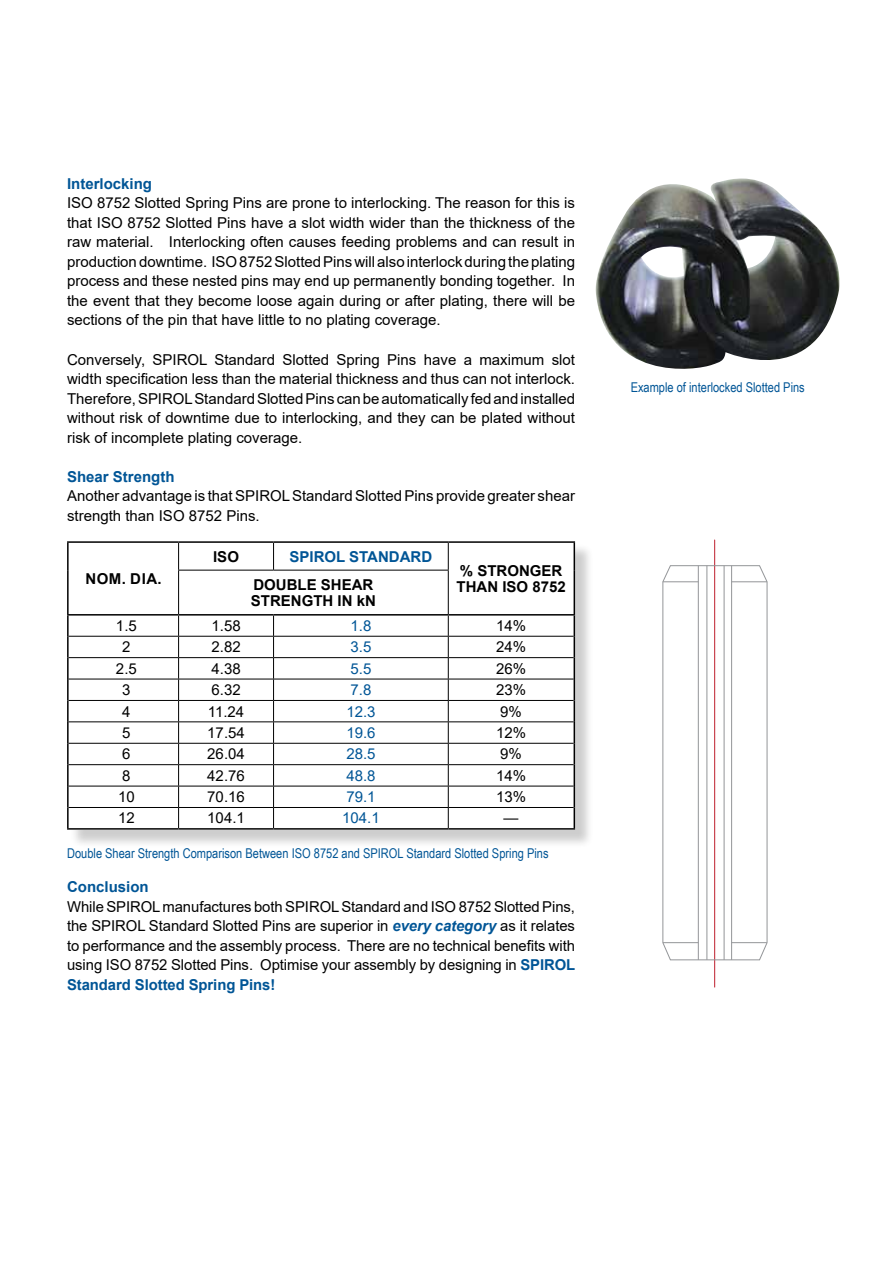
<style>
.page{position:relative;width:893px;height:1263px;background:#fff}
.page>*{position:absolute;margin:0;border:0;box-sizing:border-box;transform-origin:0 0}
.t1{font:15px/19.5px "Arial";color:#000;text-align:justify}
.t2{font:700 15px "Arial";color:#000}
.t3{font:700 15px "Arial";color:#005596}
.t4{font:15px "Arial";color:#005596}
.t5{font:13.5px "Arial Narrow";color:#005596}
.s1{font-weight:700;font-style:italic;color:#005596}
.s2{font-weight:700;color:#005596}
</style>
<div class="page">
<img style="left:596px;top:178px;width:243px;height:191px">
<hr style="left:714px;top:540px;width:1px;height:447px;background:#be1e2d">
<svg style="left:662px;top:565px;width:106px;height:395px"></svg>
<hr style="left:724px;top:566px;width:1px;height:394px;background:#939598">
<hr style="left:731px;top:566px;width:1px;height:394px;background:#939598">
<hr style="left:698px;top:566px;width:1px;height:394px;background:#939598">
<hr style="left:706px;top:566px;width:1px;height:394px;background:#939598">
<hr style="left:732px;top:581px;width:35px;height:1px;background:#939598">
<hr style="left:663px;top:942px;width:35px;height:1px;background:#939598">
<div style="left:69px;top:544px;width:525px;height:305px;background:#000;opacity:.2"></div>
<div style="left:67px;top:541px;width:508px;height:289px;background:#fff"></div>
<hr style="left:67px;top:541px;width:112px;height:2px;background:#000">
<hr style="left:67px;top:543px;width:2px;height:27px;background:#000">
<hr style="left:179px;top:541px;width:95px;height:2px;background:#000">
<hr style="left:274px;top:541px;width:174px;height:2px;background:#000">
<hr style="left:448px;top:541px;width:127px;height:2px;background:#000">
<svg style="left:574px;top:543px;width:1px;height:27px"></svg>
<hr style="left:67px;top:570px;width:2px;height:44px;background:#000">
<hr style="left:574px;top:570px;width:1px;height:44px;background:#000">
<hr style="left:67px;top:615px;width:2px;height:21px;background:#000">
<hr style="left:67px;top:636px;width:2px;height:22px;background:#000">
<hr style="left:67px;top:658px;width:2px;height:21px;background:#000">
<hr style="left:67px;top:679px;width:2px;height:21px;background:#000">
<hr style="left:67px;top:700px;width:2px;height:22px;background:#000">
<hr style="left:67px;top:722px;width:2px;height:21px;background:#000">
<hr style="left:67px;top:743px;width:2px;height:22px;background:#000">
<hr style="left:67px;top:765px;width:2px;height:21px;background:#000">
<hr style="left:67px;top:786px;width:2px;height:21px;background:#000">
<hr style="left:67px;top:807px;width:2px;height:21px;background:#000">
<svg style="left:574px;top:615px;width:1px;height:213px"></svg>
<hr style="left:67px;top:828px;width:112px;height:2px;background:#000">
<hr style="left:179px;top:828px;width:95px;height:2px;background:#000">
<hr style="left:274px;top:828px;width:174px;height:2px;background:#000">
<hr style="left:448px;top:828px;width:127px;height:2px;background:#000">
<hr style="left:69px;top:636px;width:110px;height:1px;background:#000">
<hr style="left:179px;top:636px;width:95px;height:1px;background:#000">
<hr style="left:274px;top:636px;width:174px;height:1px;background:#000">
<hr style="left:448px;top:636px;width:126px;height:1px;background:#000">
<hr style="left:69px;top:657px;width:110px;height:1px;background:#000">
<hr style="left:179px;top:657px;width:95px;height:1px;background:#000">
<hr style="left:274px;top:657px;width:174px;height:1px;background:#000">
<hr style="left:448px;top:657px;width:126px;height:1px;background:#000">
<hr style="left:69px;top:679px;width:110px;height:1px;background:#000">
<hr style="left:179px;top:679px;width:95px;height:1px;background:#000">
<hr style="left:274px;top:679px;width:174px;height:1px;background:#000">
<hr style="left:448px;top:679px;width:126px;height:1px;background:#000">
<hr style="left:69px;top:700px;width:110px;height:1px;background:#000">
<hr style="left:179px;top:700px;width:95px;height:1px;background:#000">
<hr style="left:274px;top:700px;width:174px;height:1px;background:#000">
<hr style="left:448px;top:700px;width:126px;height:1px;background:#000">
<hr style="left:69px;top:721px;width:110px;height:1px;background:#000">
<hr style="left:179px;top:721px;width:95px;height:1px;background:#000">
<hr style="left:274px;top:721px;width:174px;height:1px;background:#000">
<hr style="left:448px;top:721px;width:126px;height:1px;background:#000">
<hr style="left:69px;top:743px;width:110px;height:1px;background:#000">
<hr style="left:179px;top:743px;width:95px;height:1px;background:#000">
<hr style="left:274px;top:743px;width:174px;height:1px;background:#000">
<hr style="left:448px;top:743px;width:126px;height:1px;background:#000">
<hr style="left:69px;top:764px;width:110px;height:1px;background:#000">
<hr style="left:179px;top:764px;width:95px;height:1px;background:#000">
<hr style="left:274px;top:764px;width:174px;height:1px;background:#000">
<hr style="left:448px;top:764px;width:126px;height:1px;background:#000">
<hr style="left:69px;top:786px;width:110px;height:1px;background:#000">
<hr style="left:179px;top:786px;width:95px;height:1px;background:#000">
<hr style="left:274px;top:786px;width:174px;height:1px;background:#000">
<hr style="left:448px;top:786px;width:126px;height:1px;background:#000">
<hr style="left:69px;top:807px;width:110px;height:1px;background:#000">
<hr style="left:179px;top:807px;width:95px;height:1px;background:#000">
<hr style="left:274px;top:807px;width:174px;height:1px;background:#000">
<hr style="left:448px;top:807px;width:126px;height:1px;background:#000">
<svg style="left:178px;top:543px;width:1px;height:27px"></svg>
<svg style="left:273px;top:543px;width:1px;height:27px"></svg>
<svg style="left:448px;top:543px;width:1px;height:27px"></svg>
<hr style="left:178px;top:570px;width:1px;height:44px;background:#000">
<hr style="left:448px;top:570px;width:1px;height:44px;background:#000">
<svg style="left:178px;top:615px;width:1px;height:213px"></svg>
<svg style="left:273px;top:615px;width:1px;height:213px"></svg>
<svg style="left:448px;top:615px;width:1px;height:213px"></svg>
<hr style="left:67px;top:614px;width:112px;height:1px;background:#000">
<hr style="left:179px;top:614px;width:95px;height:1px;background:#000">
<hr style="left:274px;top:614px;width:174px;height:1px;background:#000">
<hr style="left:448px;top:614px;width:127px;height:1px;background:#000">
<hr style="left:178px;top:570px;width:96px;height:1px;background:#000">
<hr style="left:274px;top:570px;width:175px;height:1px;background:#000">
<p class="t3" style="left:67px;top:173px;width:87px">Interlocking</p>
<p class="t1" style="left:67px;top:193px;width:510px">ISO 8752 Slotted Spring Pins are prone to interlocking. The reason for this is that ISO 8752 Slotted Pins have a slot width wider than the thickness of the raw material. Interlocking often causes feeding problems and can result in production downtime. ISO 8752 Slotted Pins will also interlock during the plating process and these nested pins may end up permanently bonding together. In the event that they become loose again during or after plating, there will be sections of the pin that have little to no plating coverage.</p>
<p class="t1" style="left:67px;top:349px;width:510px">Conversely, SPIROL Standard Slotted Spring Pins have a maximum slot width specification less than the material thickness and thus can not interlock.<br>Therefore, SPIROL Standard Slotted Pins can be automatically fed and installed without risk of downtime due to interlocking, and they can be plated without risk of incomplete plating coverage.</p>
<p class="t3" style="left:67px;top:466px;width:109px">Shear Strength</p>
<p class="t1" style="left:67px;top:486px;width:509px">Another advantage is that SPIROL Standard Slotted Pins provide greater shear strength than ISO 8752 Pins.</p>
<p class="t2" style="left:85px;top:568px;width:78px">NOM. DIA.</p>
<p class="t2" style="left:213px;top:546px;width:27px">ISO</p>
<p class="t3" style="left:290px;top:546px;width:144px">SPIROL STANDARD</p>
<p class="t2" style="left:460px;top:560px;width:104px">% STRONGER</p>
<p class="t2" style="left:253px;top:574px;width:121px">DOUBLE SHEAR</p>
<p class="t2" style="left:456px;top:576px;width:111px">THAN ISO 8752</p>
<p class="t2" style="left:251px;top:590px;width:127px">STRENGTH IN kN</p>
<p class="t1" style="left:116px;top:616px;width:22px">1.5</p>
<p class="t1" style="left:211px;top:616px;width:31px">1.58</p>
<p class="t4" style="left:350px;top:616px;width:22px">1.8</p>
<p class="t1" style="left:496px;top:616px;width:32px">14%</p>
<p class="t1" style="left:122px;top:637px;width:10px">2</p>
<p class="t1" style="left:211px;top:637px;width:31px">2.82</p>
<p class="t4" style="left:350px;top:637px;width:22px">3.5</p>
<p class="t1" style="left:496px;top:637px;width:32px">24%</p>
<p class="t1" style="left:116px;top:659px;width:22px">2.5</p>
<p class="t1" style="left:211px;top:659px;width:31px">4.38</p>
<p class="t4" style="left:350px;top:658px;width:22px">5.5</p>
<p class="t1" style="left:496px;top:659px;width:32px">26%</p>
<p class="t1" style="left:122px;top:680px;width:10px">3</p>
<p class="t1" style="left:211px;top:680px;width:31px">6.32</p>
<p class="t4" style="left:350px;top:680px;width:22px">7.8</p>
<p class="t1" style="left:496px;top:680px;width:32px">23%</p>
<p class="t1" style="left:122px;top:701px;width:10px">4</p>
<p class="t1" style="left:208px;top:701px;width:38px">11.24</p>
<p class="t4" style="left:346px;top:701px;width:31px">12.3</p>
<p class="t1" style="left:500px;top:701px;width:23px">9%</p>
<p class="t1" style="left:122px;top:723px;width:10px">5</p>
<p class="t1" style="left:207px;top:723px;width:39px">17.54</p>
<p class="t4" style="left:346px;top:722px;width:31px">19.6</p>
<p class="t1" style="left:496px;top:723px;width:32px">12%</p>
<p class="t1" style="left:122px;top:744px;width:10px">6</p>
<p class="t1" style="left:207px;top:744px;width:39px">26.04</p>
<p class="t4" style="left:346px;top:744px;width:31px">28.5</p>
<p class="t1" style="left:500px;top:744px;width:23px">9%</p>
<p class="t1" style="left:122px;top:766px;width:10px">8</p>
<p class="t1" style="left:207px;top:766px;width:39px">42.76</p>
<p class="t4" style="left:346px;top:765px;width:31px">48.8</p>
<p class="t1" style="left:496px;top:766px;width:32px">14%</p>
<p class="t1" style="left:118px;top:787px;width:18px">10</p>
<p class="t1" style="left:207px;top:787px;width:39px">70.16</p>
<p class="t4" style="left:346px;top:787px;width:31px">79.1</p>
<p class="t1" style="left:496px;top:787px;width:32px">13%</p>
<p class="t1" style="left:118px;top:808px;width:18px">12</p>
<p class="t1" style="left:207px;top:808px;width:39px">104.1</p>
<p class="t4" style="left:342px;top:808px;width:39px">104.1</p>
<p class="t1" style="left:504px;top:808px;width:16px">—</p>
<p class="t5" style="left:67px;top:843px;width:483px">Double Shear Strength Comparison Between ISO 8752 and SPIROL Standard Slotted Spring Pins</p>
<p class="t3" style="left:67px;top:876px;width:83px">Conclusion</p>
<p class="t1" style="left:67px;top:897px;width:510px">While SPIROL manufactures both SPIROL Standard and ISO 8752 Slotted Pins, the SPIROL Standard Slotted Pins are superior in <span class="s1">every category</span> as it relates to performance and the assembly process. There are no technical benefits with using ISO 8752 Slotted Pins. Optimise your assembly by designing in <span class="s2">SPIROL Standard Slotted Spring Pins!</span></p>
<p class="t5" style="left:631px;top:378px;width:176px">Example of interlocked Slotted Pins</p>
</div>
